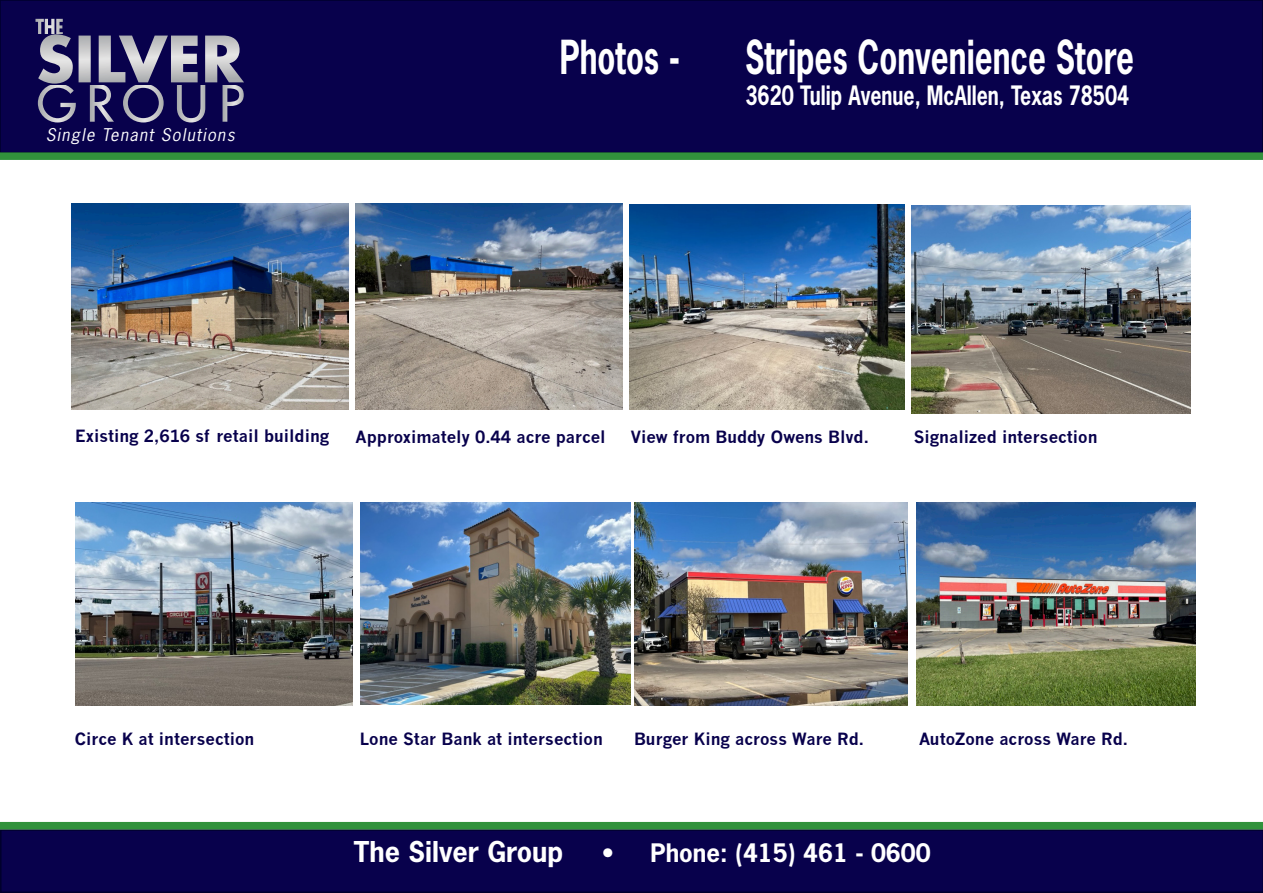
<style>
.page{position:relative;width:1263px;height:893px;background:#fff}
.page>*{position:absolute;margin:0;border:0;box-sizing:border-box;transform-origin:0 0}
.t1{font:700 44.1px "News Gothic Std";color:#fff;scale:.71 1}
.t2{font:700 27px "News Gothic Std";color:#fff}
.t3{font:700 25.2px "News Gothic Std";color:#fff;scale:.78 1}
.t4{font:700 24px "News Gothic Std";color:#fff}
.bluelabel{font:700 16.5px "News Gothic";color:#08014c}
.t5{font:italic 16.5px "News Gothic Std";color:#fff}
</style>
<div class="page">
<div style="left:0;top:829px;width:1263px;height:64px;background:#08014c"></div>
<div style="left:0;top:0;width:1263px;height:153px;background:#08014c"></div>
<div style="left:0;top:0;width:1263px;height:153px;border:2px solid #00002c"></div>
<svg style="left:35px;top:19px;width:209px;height:103px"></svg>
<div style="left:0;top:152px;width:1263px;height:8px;background:#31923c"></div>
<div style="left:0;top:822px;width:1263px;height:7px;background:#31923c"></div>
<img style="left:71px;top:203px;width:278px;height:207px">
<img style="left:355px;top:203px;width:268px;height:207px">
<img style="left:630px;top:204px;width:274px;height:206px">
<img style="left:911px;top:205px;width:279px;height:208px">
<img style="left:75px;top:503px;width:277px;height:202px">
<img style="left:634px;top:503px;width:273px;height:202px">
<img style="left:360px;top:503px;width:270px;height:201px">
<img style="left:917px;top:503px;width:278px;height:203px">
<p class="t5" style="left:46px;top:125px;width:194px">Single Tenant Solutions</p>
<p class="t1" style="left:560px;top:28px;width:170px">Photos -</p>
<h1 class="t1" style="left:745px;top:28px;width:549px">Stripes Convenience Store</h1>
<h3 class="t3" style="left:745px;top:79px;width:494px">3620 Tulip Avenue, McAllen, Texas 78504</h3>
<p class="bluelabel" style="left:75px;top:426px;width:256px">Existing 2,616 sf retail building</p>
<p class="bluelabel" style="left:356px;top:427px;width:252px">Approximately 0.44 acre parcel</p>
<p class="bluelabel" style="left:631px;top:427px;width:239px">View from Buddy Owens Blvd.</p>
<p class="bluelabel" style="left:914px;top:427px;width:185px">Signalized intersection</p>
<p class="bluelabel" style="left:75px;top:728px;width:181px">Circe K at intersection</p>
<p class="bluelabel" style="left:360px;top:728px;width:245px">Lone Star Bank at intersection</p>
<p class="bluelabel" style="left:634px;top:728px;width:231px">Burger King across Ware Rd.</p>
<p class="bluelabel" style="left:919px;top:728px;width:211px">AutoZone across Ware Rd.</p>
<h2 class="t2" style="left:354px;top:834px;width:211px">The Silver Group</h2>
<h3 class="t4" style="left:602px;top:837px;width:330px">• Phone: (415) 461 - 0600</h3>
</div>
